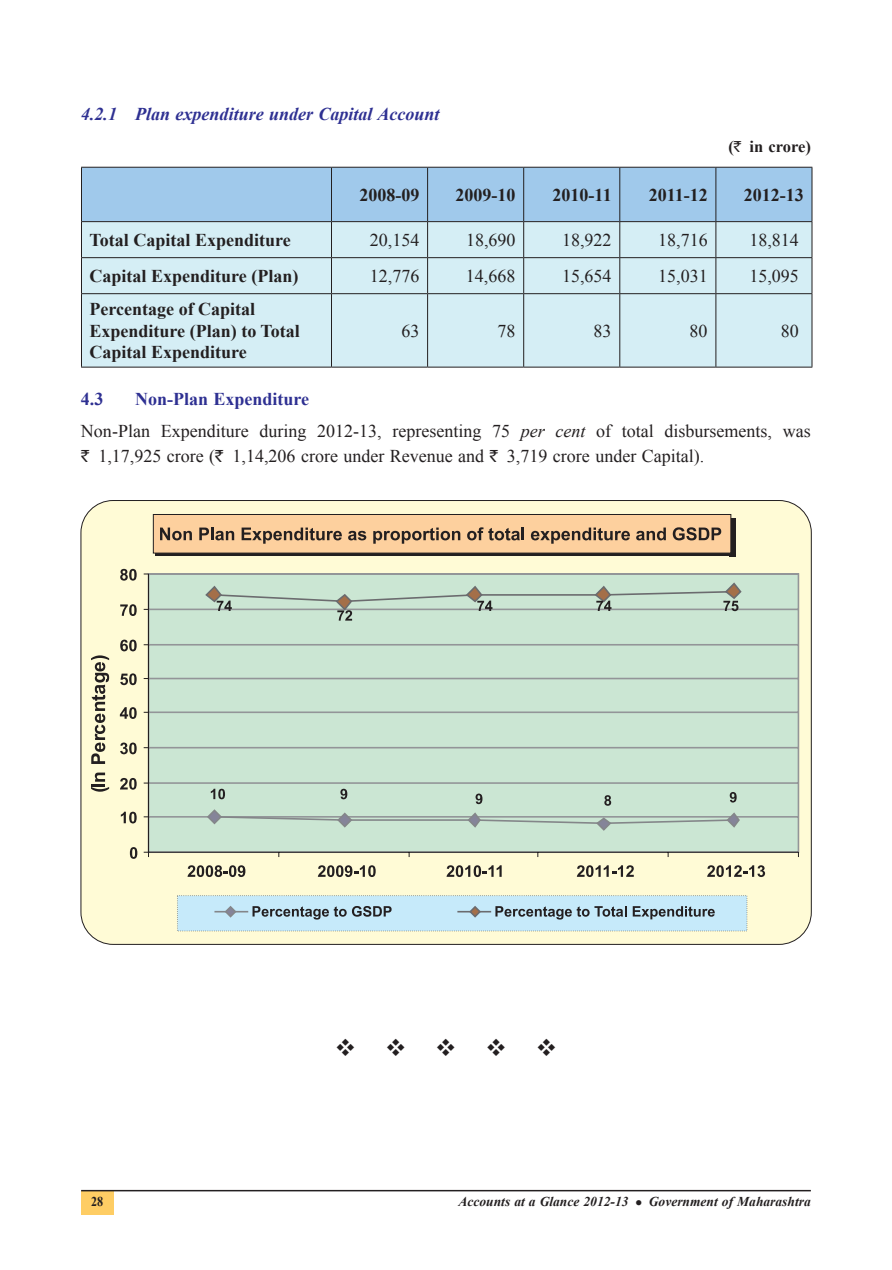
<style>
.page{position:relative;width:892px;height:1270px;background:#fff}
.page>*{position:absolute;margin:0;border:0;box-sizing:border-box;transform-origin:0 0}
.t1{font:24px "Wingdings";color:#231f20}
.t2{font:18px/31.5px "Times New Roman";color:#231f20}
.t3{font:700 18px/21.6px "Times New Roman";color:#231f20}
.t4{font:italic 700 18px "Times New Roman";color:#2e3092}
.t5{font:700 18px "Times New Roman";color:#2e3092}
.t6{font:700 16.5px "Times New Roman";color:#231f20}
.t7{font:italic 700 13.5px "Times New Roman";color:#231f20}
.t8{font:700 13.5px "Times New Roman";color:#231f20;scale:.9 1}
.s1{font-family:"Rupee Foradian";font-weight:400;font-size:15px}
.s2{font-weight:700;color:#2e3092}
.s3{font-style:italic}
.s4{font-family:"Rupee Foradian";font-size:16.5px}
</style>
<div class="page">
<div style="left:81px;top:1190px;width:32px;height:24px;background:#fecd64"></div>
<hr style="left:81px;top:1189px;width:729px;height:2px;background:#231f20">
<div style="left:82px;top:168px;width:729px;height:53px;background:#a0c9eb"></div>
<div style="left:82px;top:222px;width:729px;height:144px;background:#d5eef5"></div>
<hr style="left:81px;top:167px;width:250px;height:1px;background:#231f20">
<hr style="left:81px;top:167px;width:1px;height:54px;background:#231f20">
<hr style="left:331px;top:167px;width:96px;height:1px;background:#231f20">
<hr style="left:331px;top:167px;width:1px;height:54px;background:#231f20">
<hr style="left:427px;top:167px;width:96px;height:1px;background:#231f20">
<hr style="left:427px;top:167px;width:1px;height:54px;background:#231f20">
<hr style="left:523px;top:167px;width:96px;height:1px;background:#231f20">
<hr style="left:523px;top:167px;width:1px;height:54px;background:#231f20">
<hr style="left:619px;top:167px;width:96px;height:1px;background:#231f20">
<hr style="left:619px;top:167px;width:1px;height:54px;background:#231f20">
<hr style="left:715px;top:167px;width:97px;height:1px;background:#231f20">
<hr style="left:715px;top:167px;width:1px;height:54px;background:#231f20">
<hr style="left:811px;top:167px;width:1px;height:54px;background:#231f20">
<hr style="left:81px;top:222px;width:1px;height:35px;background:#231f20">
<hr style="left:331px;top:222px;width:1px;height:35px;background:#231f20">
<hr style="left:427px;top:222px;width:1px;height:35px;background:#231f20">
<hr style="left:523px;top:222px;width:1px;height:35px;background:#231f20">
<hr style="left:619px;top:222px;width:1px;height:35px;background:#231f20">
<hr style="left:715px;top:222px;width:1px;height:35px;background:#231f20">
<hr style="left:811px;top:222px;width:1px;height:35px;background:#231f20">
<hr style="left:81px;top:257px;width:250px;height:1px;background:#231f20">
<hr style="left:81px;top:258px;width:1px;height:35px;background:#231f20">
<hr style="left:331px;top:257px;width:96px;height:1px;background:#231f20">
<hr style="left:331px;top:258px;width:1px;height:35px;background:#231f20">
<hr style="left:427px;top:257px;width:96px;height:1px;background:#231f20">
<hr style="left:427px;top:258px;width:1px;height:35px;background:#231f20">
<hr style="left:523px;top:257px;width:96px;height:1px;background:#231f20">
<hr style="left:523px;top:258px;width:1px;height:35px;background:#231f20">
<hr style="left:619px;top:257px;width:96px;height:1px;background:#231f20">
<hr style="left:619px;top:258px;width:1px;height:35px;background:#231f20">
<hr style="left:715px;top:257px;width:97px;height:1px;background:#231f20">
<hr style="left:715px;top:258px;width:1px;height:35px;background:#231f20">
<hr style="left:811px;top:258px;width:1px;height:35px;background:#231f20">
<hr style="left:81px;top:293px;width:250px;height:1px;background:#231f20">
<hr style="left:81px;top:294px;width:1px;height:72px;background:#231f20">
<hr style="left:331px;top:293px;width:96px;height:1px;background:#231f20">
<hr style="left:331px;top:294px;width:1px;height:72px;background:#231f20">
<hr style="left:427px;top:293px;width:96px;height:1px;background:#231f20">
<hr style="left:427px;top:294px;width:1px;height:72px;background:#231f20">
<hr style="left:523px;top:293px;width:96px;height:1px;background:#231f20">
<hr style="left:523px;top:294px;width:1px;height:72px;background:#231f20">
<hr style="left:619px;top:293px;width:96px;height:1px;background:#231f20">
<hr style="left:619px;top:294px;width:1px;height:72px;background:#231f20">
<hr style="left:715px;top:293px;width:97px;height:1px;background:#231f20">
<hr style="left:715px;top:294px;width:1px;height:72px;background:#231f20">
<hr style="left:811px;top:294px;width:1px;height:72px;background:#231f20">
<hr style="left:81px;top:366px;width:250px;height:1px;background:#231f20">
<hr style="left:331px;top:366px;width:96px;height:1px;background:#231f20">
<hr style="left:427px;top:366px;width:96px;height:1px;background:#231f20">
<hr style="left:523px;top:366px;width:96px;height:1px;background:#231f20">
<hr style="left:619px;top:366px;width:96px;height:1px;background:#231f20">
<hr style="left:715px;top:366px;width:97px;height:1px;background:#231f20">
<hr style="left:81px;top:221px;width:250px;height:1px;background:#231f20">
<hr style="left:331px;top:221px;width:96px;height:1px;background:#231f20">
<hr style="left:427px;top:221px;width:96px;height:1px;background:#231f20">
<hr style="left:523px;top:221px;width:96px;height:1px;background:#231f20">
<hr style="left:619px;top:221px;width:96px;height:1px;background:#231f20">
<hr style="left:715px;top:221px;width:97px;height:1px;background:#231f20">
<div style="left:81px;top:500px;width:729px;height:444px;background:#fffbd6;border-radius:32px"></div>
<svg style="left:147px;top:573px;width:652px;height:280px;background:#c7e0cf"></svg>
<hr style="left:148px;top:574px;width:1px;height:278px;background:#231f20">
<hr style="left:148px;top:851px;width:650px;height:1px;background:#231f20">
<svg style="left:144px;top:851px;width:5px;height:5px"></svg>
<svg style="left:730px;top:517px;width:5px;height:34px"></svg>
<div style="left:155px;top:551px;width:580px;height:5px;background:#231f20"></div>
<div style="left:153px;top:514px;width:577px;height:39px;background:#fdd09e;border:1px solid #231f20"></div>
<svg style="left:160px;top:527px;width:32px;height:13px"></svg>
<svg style="left:199px;top:527px;width:35px;height:13px"></svg>
<svg style="left:241px;top:527px;width:101px;height:16px"></svg>
<svg style="left:348px;top:530px;width:18px;height:10px"></svg>
<svg style="left:373px;top:527px;width:87px;height:16px"></svg>
<svg style="left:467px;top:527px;width:57px;height:13px"></svg>
<svg style="left:530px;top:527px;width:99px;height:16px"></svg>
<svg style="left:636px;top:527px;width:29px;height:13px"></svg>
<svg style="left:672px;top:527px;width:49px;height:13px"></svg>
<svg style="left:206px;top:788px;width:534px;height:43px;background:#c3dbcb"></svg>
<svg style="left:204px;top:581px;width:538px;height:39px;background:#c0d7c6"></svg>
<svg style="left:130px;top:847px;width:7px;height:11px"></svg>
<svg style="left:121px;top:811px;width:16px;height:12px"></svg>
<svg style="left:120px;top:778px;width:17px;height:11px"></svg>
<svg style="left:120px;top:742px;width:17px;height:12px"></svg>
<svg style="left:120px;top:707px;width:17px;height:11px"></svg>
<svg style="left:120px;top:673px;width:17px;height:12px"></svg>
<svg style="left:120px;top:639px;width:17px;height:12px"></svg>
<svg style="left:120px;top:604px;width:17px;height:12px"></svg>
<svg style="left:120px;top:568px;width:17px;height:12px"></svg>
<svg style="left:187px;top:865px;width:58px;height:11px"></svg>
<svg style="left:318px;top:865px;width:57px;height:11px"></svg>
<svg style="left:446px;top:865px;width:55px;height:11px"></svg>
<svg style="left:577px;top:865px;width:56px;height:11px"></svg>
<svg style="left:707px;top:865px;width:57px;height:11px"></svg>
<svg style="left:91px;top:772px;width:18px;height:19px"></svg>
<svg style="left:91px;top:655px;width:18px;height:108px"></svg>
<div style="left:177px;top:895px;width:569px;height:35px;background:#c6eafa"></div>
<hr style="left:214px;top:910px;width:34px;height:2px;background:#848689">
<svg style="left:223px;top:906px;width:14px;height:12px"></svg>
<svg style="left:252px;top:906px;width:94px;height:13px"></svg>
<svg style="left:352px;top:906px;width:39px;height:10px"></svg>
<hr style="left:457px;top:910px;width:34px;height:2px;background:#6b6b6e">
<svg style="left:468px;top:906px;width:14px;height:12px"></svg>
<svg style="left:495px;top:906px;width:131px;height:13px"></svg>
<svg style="left:632px;top:906px;width:82px;height:13px"></svg>
<p class="t4" style="left:81px;top:102px;width:359px">4.2.1 Plan expenditure under Capital Account</p>
<p class="t6" style="left:728px;top:135px;width:84px">(<span class="s1">`</span> in crore)</p>
<p class="t3" style="left:359px;top:183px;width:61px">2008-09</p>
<p class="t3" style="left:455px;top:183px;width:61px">2009-10</p>
<p class="t3" style="left:552px;top:183px;width:61px">2010-11</p>
<p class="t3" style="left:648px;top:183px;width:61px">2011-12</p>
<p class="t3" style="left:743px;top:183px;width:61px">2012-13</p>
<p class="t3" style="left:89px;top:228px;width:203px">Total Capital Expenditure</p>
<p class="t2" style="left:370px;top:224px;width:51px">20,154</p>
<p class="t2" style="left:466px;top:224px;width:51px">18,690</p>
<p class="t2" style="left:562px;top:224px;width:51px">18,922</p>
<p class="t2" style="left:658px;top:224px;width:51px">18,716</p>
<p class="t2" style="left:749px;top:224px;width:51px">18,814</p>
<p class="t3" style="left:89px;top:264px;width:210px">Capital Expenditure (Plan)</p>
<p class="t2" style="left:369px;top:260px;width:51px">12,776</p>
<p class="t2" style="left:465px;top:260px;width:51px">14,668</p>
<p class="t2" style="left:561px;top:260px;width:51px">15,654</p>
<p class="t2" style="left:657px;top:260px;width:51px">15,031</p>
<p class="t2" style="left:749px;top:260px;width:51px">15,095</p>
<p class="t3" style="left:89px;top:297px;width:212px">Percentage of Capital<br>Expenditure (Plan) to Total<br>Capital Expenditure</p>
<p class="t2" style="left:401px;top:314px;width:19px">63</p>
<p class="t2" style="left:497px;top:314px;width:19px">78</p>
<p class="t2" style="left:593px;top:314px;width:19px">83</p>
<p class="t2" style="left:689px;top:314px;width:19px">80</p>
<p class="t2" style="left:780px;top:314px;width:19px">80</p>
<p class="t2" style="left:81px;top:383px;width:731px;text-indent:54px"><span class="s2">Non-Plan Expenditure<br></span>Non-Plan Expenditure during 2012-13, representing 75 <span class="s3">per cent</span> of total disbursements, was</p>
<p class="t2" style="left:81px;top:440px;width:624px"><span class="s4">`</span> 1,17,925 crore (<span class="s4">`</span> 1,14,206 crore under Revenue and <span class="s4">`</span> 3,719 crore under Capital).</p>
<p class="t5" style="left:81px;top:386px;width:24px">4.3</p>
<h1 class="t1" style="left:334px;top:1033px;width:224px">❖ ❖ ❖ ❖ ❖</h1>
<p class="t8" style="left:91px;top:1192px;width:15px">28</p>
<p class="t7" style="left:458px;top:1192px;width:354px">Accounts at a Glance 2012-13 ● Government of Maharashtra</p>
</div>
